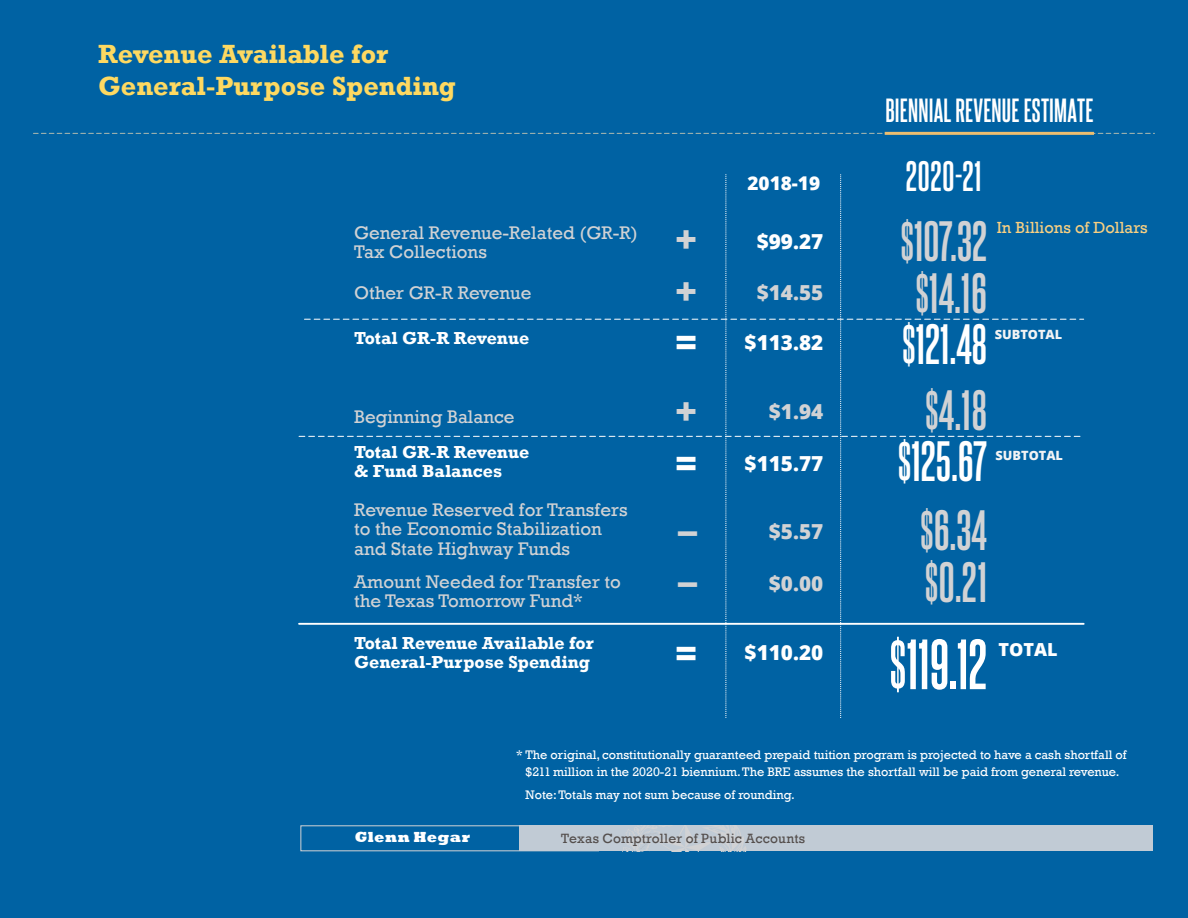
<style>
.page{position:relative;width:1188px;height:918px;background:#0062a3}
.page>*{position:absolute;margin:0;border:0;box-sizing:border-box;transform-origin:0 0}
.t1{font:700 60.3px "Steelfish Rg";color:#fff}
.t2{font:700 48.3px/51.8px "Steelfish Rg";letter-spacing:.005em;color:#d1d2d4;text-align:center}
.t3{font:700 48.3px "Steelfish Rg";color:#fff}
.t4{font:800 37.95px/51.8px "Open Sans";color:#d1d2d4}
.t5{font:800 37.95px "Open Sans";color:#fff}
.t6{font:700 36.15px "Steelfish Rg";letter-spacing:.02em;color:#fff}
.t7{font:700 28.5px "Steelfish Rg";letter-spacing:.005em;color:#fff}
.t8{font:700 27px/31.8px "Rockwell";color:#fed961}
.t9{font:800 20.7px "Open Sans";color:#fff}
.t10{font:800 20.7px "Open Sans";color:#d1d2d4}
.t11{font:800 18.9px "Open Sans";color:#fff}
.t12{font:18.75px/19.5px "Rockwell";color:#d1d2d4}
.t13{font:800 18px "Open Sans";color:#fff}
.t14{font:700 17.85px/18.6px "Rockwell";color:#fff}
.t15{font:16.5px "Rockwell";color:#f9d082}
.t16{font:800 15px "Rockwell";letter-spacing:.025em;color:#fff}
.t17{font:13.8px "Rockwell";letter-spacing:.015em;color:#544e4c}
.t18{font:12.75px/17px "Rockwell";color:#fff;text-align:center}
.t19{font:800 12.75px "Open Sans";color:#f2f3f4}
</style>
<div class="page">
<div style="left:519px;top:825px;width:634px;height:26px;background:#c1cbd5"></div>
<svg style="left:623px;top:825px;width:123px;height:26px"></svg>
<svg style="left:299px;top:174px;width:785px;height:544px"></svg>
<hr style="left:299px;top:623px;width:785px;height:2px;background:#fff">
<svg style="left:33px;top:133px;width:1122px;height:1px"></svg>
<hr style="left:885px;top:132px;width:209px;height:3px;background:#ebbe70">
<h3 class="t8" style="left:98px;top:39px;width:359px">Revenue Available for<br>General-Purpose Spending</h3>
<h3 class="t12" style="left:354px;top:223px;width:285px">General Revenue-Related (GR-R)<br>Tax Collections</h3>
<h3 class="t12" style="left:354px;top:283px;width:179px">Other GR-R Revenue</h3>
<h3 class="t14" style="left:354px;top:329px;width:177px">Total GR-R Revenue</h3>
<h3 class="t12" style="left:354px;top:407px;width:162px">Beginning Balance</h3>
<h3 class="t14" style="left:354px;top:443px;width:177px">Total GR-R Revenue &amp; Fund Balances</h3>
<h3 class="t12" style="left:354px;top:500px;width:275px">Revenue Reserved for Transfers to the Economic Stabilization and State Highway Funds</h3>
<h3 class="t12" style="left:354px;top:572px;width:268px">Amount Needed for Transfer to the Texas Tomorrow Fund*</h3>
<h3 class="t14" style="left:354px;top:634px;width:241px">Total Revenue Available for<br>General-Purpose Spending</h3>
<h3 class="t4" style="left:676px;top:211px;width:23px">+ +</h3>
<h3 class="t5" style="left:676px;top:314px;width:23px">=</h3>
<h3 class="t4" style="left:676px;top:384px;width:23px">+</h3>
<h3 class="t5" style="left:676px;top:434px;width:23px">=</h3>
<h3 class="t4" style="left:678px;top:487px;width:20px">_ _</h3>
<h3 class="t5" style="left:676px;top:624px;width:23px">=</h3>
<h3 class="t11" style="left:747px;top:169px;width:74px">2018-19</h3>
<h3 class="t9" style="left:757px;top:225px;width:68px">$99.27</h3>
<h3 class="t10" style="left:757px;top:277px;width:68px">$14.55</h3>
<h3 class="t9" style="left:745px;top:327px;width:80px">$113.82</h3>
<h3 class="t10" style="left:769px;top:396px;width:56px">$1.94</h3>
<h3 class="t9" style="left:745px;top:447px;width:80px">$115.77</h3>
<h3 class="t10" style="left:769px;top:516px;width:56px">$5.57</h3>
<h3 class="t10" style="left:769px;top:568px;width:56px">$0.00</h3>
<h3 class="t9" style="left:745px;top:637px;width:80px">$110.20</h3>
<h3 class="t7" style="left:885px;top:93px;width:210px">BIENNIAL REVENUE ESTIMATE</h3>
<h3 class="t6" style="left:906px;top:154px;width:77px">2020-21</h3>
<h2 class="t2" style="left:900px;top:214px;width:88px">$107.32 $14.16</h2>
<h2 class="t3" style="left:902px;top:315px;width:86px">$121.48</h2>
<h2 class="t2" style="left:925px;top:383px;width:63px">$4.18</h2>
<h2 class="t3" style="left:898px;top:432px;width:91px">$125.67</h2>
<h2 class="t2" style="left:920px;top:503px;width:68px;text-align:left">$6.34 $0.21</h2>
<h1 class="t1" style="left:889px;top:628px;width:99px">$119.12</h1>
<p class="t15" style="left:997px;top:218px;width:152px">In Billions of Dollars</p>
<p class="t19" style="left:995px;top:324px;width:69px">SUBTOTAL</p>
<p class="t19" style="left:996px;top:445px;width:69px">SUBTOTAL</p>
<h3 class="t13" style="left:999px;top:636px;width:61px">TOTAL</h3>
<p class="t18" style="left:516px;top:747px;width:612px">* The original, constitutionally guaranteed prepaid tuition program is projected to have a cash shortfall of $211 million in the 2020-21 biennium. The BRE assumes the shortfall will be paid from general revenue.</p>
<p class="t18" style="left:526px;top:786px;width:271px">Note: Totals may not sum because of rounding.</p>
<p class="t16" style="left:355px;top:828px;width:116px">Glenn Hegar</p>
<p class="t17" style="left:561px;top:830px;width:245px">Texas Comptroller of Public Accounts</p>
</div>
